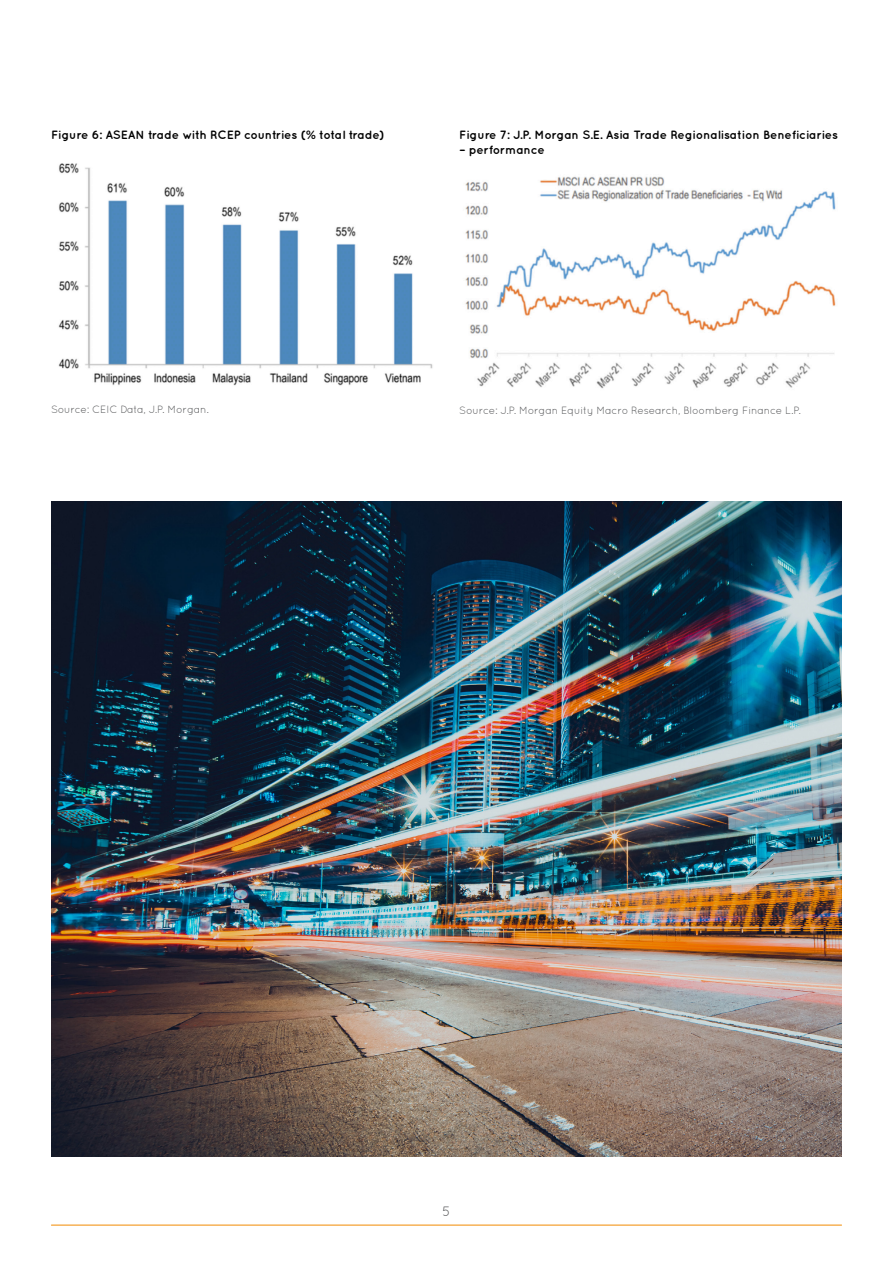
<style>
.page{position:relative;width:893px;height:1263px;background:#fff}
.page>*{position:absolute;margin:0;border:0;box-sizing:border-box;transform-origin:0 0}
.t1{font:13.5px "Quicksand";color:#58595b}
.Graph_titles_8_10{font:700 12px "Quicksand";letter-spacing:-.01em;color:#000}
.Footnotes{font:10.5px "Quicksand";letter-spacing:-.01em;color:#58595b}
</style>
<div class="page">
<hr style="left:51px;top:1225px;width:791px;height:1px;background:#f28b00">
<img style="left:58px;top:163px;width:375px;height:223px">
<img style="left:465px;top:176px;width:371px;height:213px">
<img style="left:51px;top:502px;width:791px;height:655px">
<p class="Graph_titles_8_10" style="left:51px;top:128px;width:335px">Figure 6: ASEAN trade with RCEP countries (% total trade)</p>
<p class="Graph_titles_8_10" style="left:459px;top:128px;width:380px">Figure 7: J.P. Morgan S.E. Asia Trade Regionalisation Beneficiaries</p>
<p class="Graph_titles_8_10" style="left:459px;top:143px;width:87px">– performance</p>
<p class="Footnotes" style="left:51px;top:403px;width:159px">Source: CEIC Data, J.P. Morgan.</p>
<p class="Footnotes" style="left:459px;top:404px;width:343px">Source: J.P. Morgan Equity Macro Research, Bloomberg Finance L.P.</p>
<p class="t1" style="left:442px;top:1204px;width:10px">5</p>
</div>
